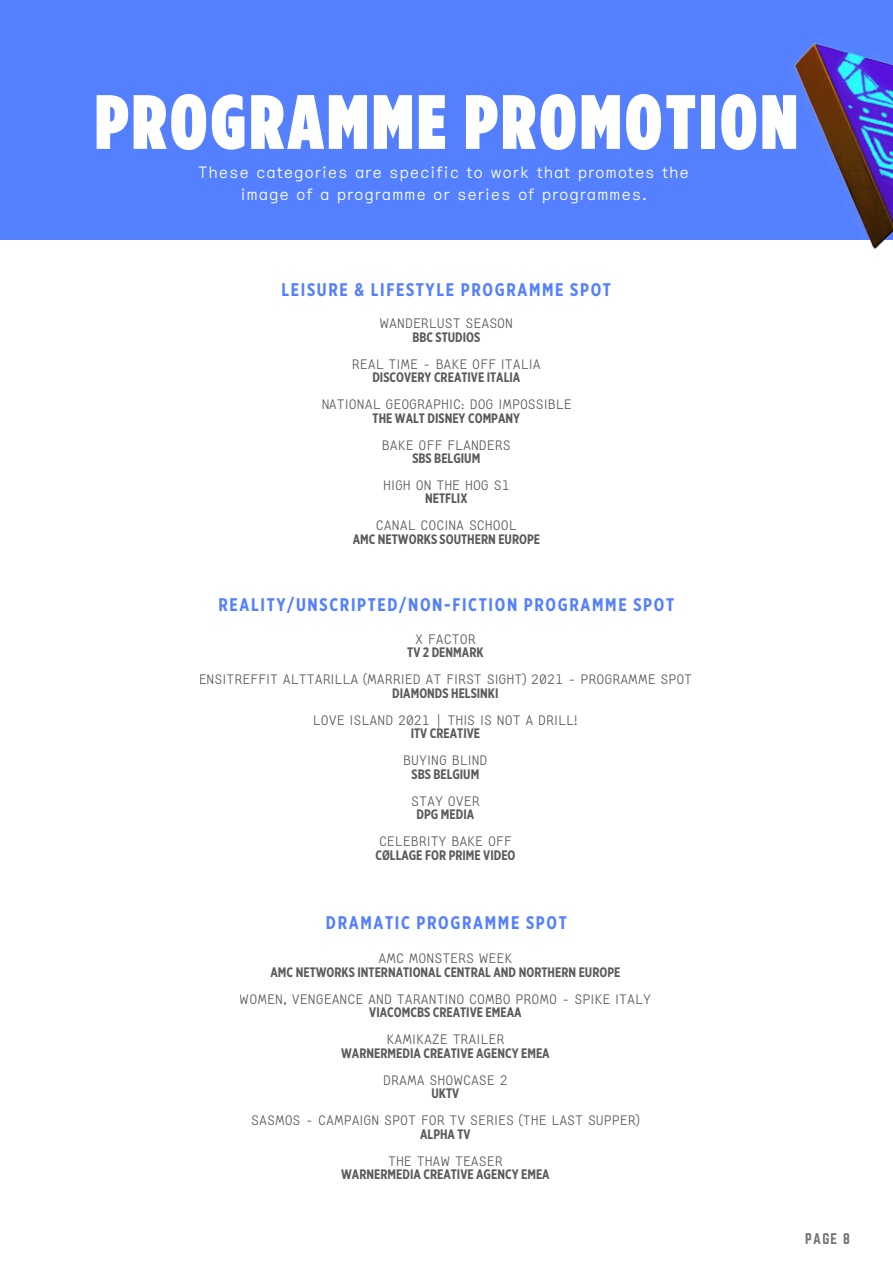
<style>
.page{position:relative;width:893px;height:1264px;background:#fff}
.page>*{position:absolute;margin:0;border:0;box-sizing:border-box;transform-origin:0 0}
.t1{font:900 76.8px "Gotham Condensed";letter-spacing:.05em;color:#fff}
.t2{font:700 18.3px "Gotham X Narrow";letter-spacing:.09em;color:#5480ff}
.t3{font:16.35px/22.5px "Proxy Mono BETA Regular Two";letter-spacing:.05em;color:#fff;text-align:center}
.t4{font:13.65px "Proxy Mono BETA Regular Two";color:#000}
.t5{font:700 13.65px "Gotham X Narrow";color:#000}
.t6{font:13.5px "Norwester";color:#737373}
</style>
<div class="page">
<div style="left:0;top:0;width:892px;height:239px;background:#5480ff"></div>
<img style="left:747px;top:42px;width:145px;height:207px">
<h1 class="t1" style="left:95px;top:75px;width:703px">PROGRAMME PROMOTION</h1>
<p class="t3" style="left:198px;top:161px;width:492px">These categories are specific to work that promotes the image of a programme or series of programmes.</p>
<h2 class="t2" style="left:281px;top:278px;width:331px">LEISURE &amp; LIFESTYLE PROGRAMME SPOT</h2>
<p class="t4" style="left:379px;top:315px;width:135px">WANDERLUST SEASON</p>
<p class="t5" style="left:412px;top:328px;width:69px">BBC STUDIOS</p>
<p class="t4" style="left:352px;top:355px;width:190px">REAL TIME - BAKE OFF ITALIA</p>
<p class="t5" style="left:372px;top:369px;width:149px">DISCOVERY CREATIVE ITALIA</p>
<p class="t4" style="left:321px;top:396px;width:252px">NATIONAL GEOGRAPHIC: DOG IMPOSSIBLE</p>
<p class="t5" style="left:372px;top:409px;width:149px">THE WALT DISNEY COMPANY</p>
<p class="t4" style="left:382px;top:436px;width:130px">BAKE OFF FLANDERS</p>
<p class="t5" style="left:412px;top:450px;width:69px">SBS BELGIUM</p>
<p class="t4" style="left:383px;top:477px;width:128px">HIGH ON THE HOG S1</p>
<p class="t5" style="left:425px;top:490px;width:44px">NETFLIX</p>
<p class="t4" style="left:376px;top:517px;width:142px">CANAL COCINA SCHOOL</p>
<p class="t5" style="left:352px;top:531px;width:189px">AMC NETWORKS SOUTHERN EUROPE</p>
<h2 class="t2" style="left:218px;top:594px;width:457px">REALITY/UNSCRIPTED/NON-FICTION PROGRAMME SPOT</h2>
<p class="t4" style="left:415px;top:631px;width:62px">X FACTOR</p>
<p class="t5" style="left:407px;top:644px;width:78px">TV 2 DENMARK</p>
<p class="t4" style="left:198px;top:671px;width:495px">ENSITREFFIT ALTTARILLA (MARRIED AT FIRST SIGHT) 2021 - PROGRAMME SPOT</p>
<p class="t5" style="left:392px;top:684px;width:108px">DIAMONDS HELSINKI</p>
<p class="t4" style="left:313px;top:711px;width:266px">LOVE ISLAND 2021 | THIS IS NOT A DRILL!</p>
<p class="t5" style="left:411px;top:725px;width:71px">ITV CREATIVE</p>
<p class="t4" style="left:403px;top:752px;width:86px">BUYING BLIND</p>
<p class="t5" style="left:411px;top:765px;width:69px">SBS BELGIUM</p>
<p class="t4" style="left:411px;top:792px;width:70px">STAY OVER</p>
<p class="t5" style="left:416px;top:806px;width:59px">DPG MEDIA</p>
<p class="t4" style="left:379px;top:833px;width:134px">CELEBRITY BAKE OFF</p>
<p class="t5" style="left:375px;top:846px;width:142px">CØLLAGE FOR PRIME VIDEO</p>
<h2 class="t2" style="left:326px;top:911px;width:242px">DRAMATIC PROGRAMME SPOT</h2>
<p class="t4" style="left:378px;top:950px;width:135px">AMC MONSTERS WEEK</p>
<p class="t5" style="left:270px;top:963px;width:351px">AMC NETWORKS INTERNATIONAL CENTRAL AND NORTHERN EUROPE</p>
<p class="t4" style="left:240px;top:990px;width:412px">WOMEN, VENGEANCE AND TARANTINO COMBO PROMO - SPIKE ITALY</p>
<p class="t5" style="left:369px;top:1004px;width:154px">VIACOMCBS CREATIVE EMEAA</p>
<p class="t4" style="left:386px;top:1031px;width:119px">KAMIKAZE TRAILER</p>
<p class="t5" style="left:341px;top:1044px;width:210px">WARNERMEDIA CREATIVE AGENCY EMEA</p>
<p class="t4" style="left:383px;top:1071px;width:126px">DRAMA SHOWCASE 2</p>
<p class="t5" style="left:431px;top:1085px;width:29px">UKTV</p>
<p class="t4" style="left:251px;top:1112px;width:390px">SASMOS - CAMPAIGN SPOT FOR TV SERIES (THE LAST SUPPER)</p>
<p class="t5" style="left:420px;top:1125px;width:52px">ALPHA TV</p>
<p class="t4" style="left:388px;top:1152px;width:116px">THE THAW TEASER</p>
<p class="t5" style="left:341px;top:1165px;width:210px">WARNERMEDIA CREATIVE AGENCY EMEA</p>
<p class="t6" style="left:805px;top:1230px;width:46px">PAGE 8</p>
</div>
